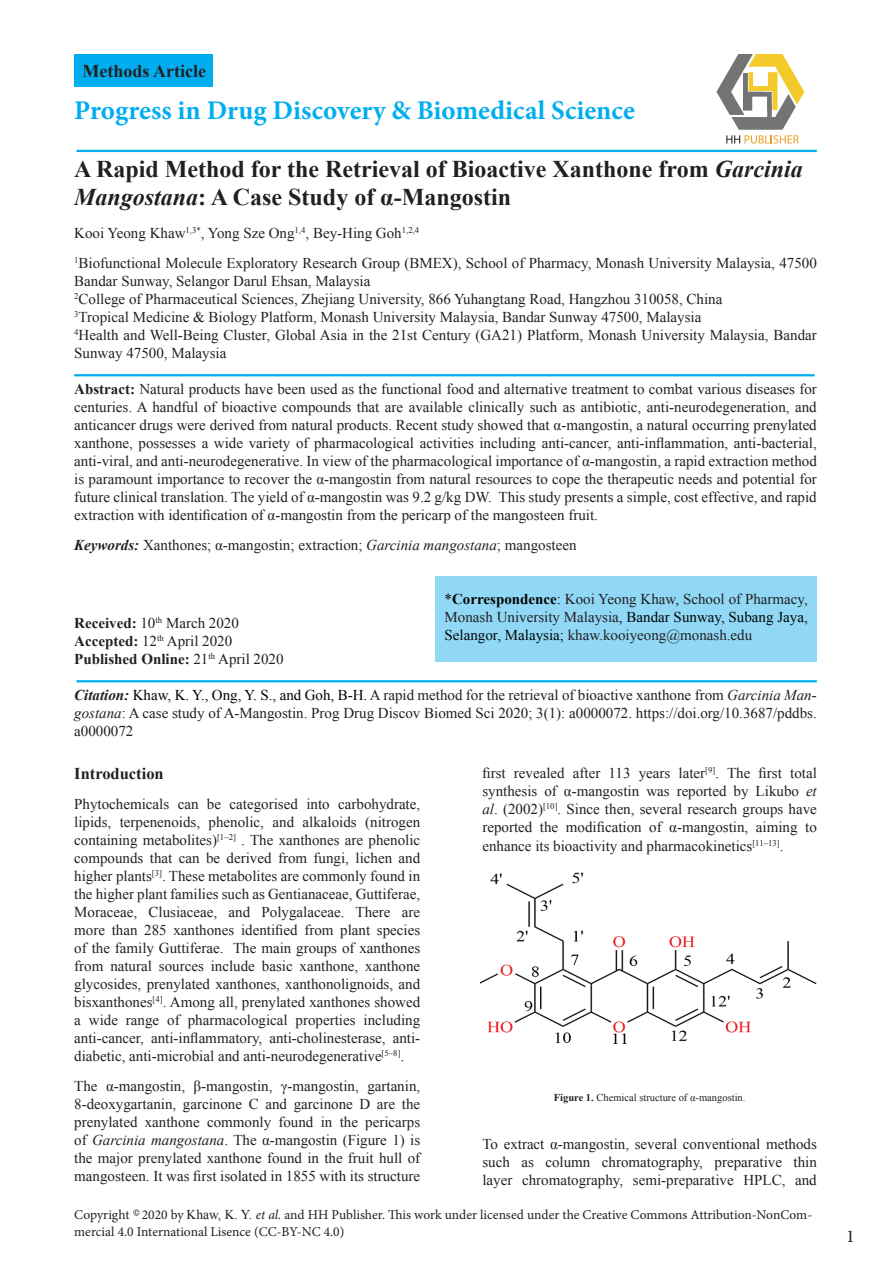
<style>
.page{position:relative;width:893px;height:1263px;background:#fff}
.page>*{position:absolute;margin:0;border:0;box-sizing:border-box;transform-origin:0 0}
.t1{font:700 27px "Minion Pro";color:#00aeef}
.t2{font:700 24px/28.8px "Times New Roman";color:#231f20}
.t3{font:700 18px "Times New Roman";color:#231f20}
.t4{font:18px "Minion Pro";color:#231f20}
.t5{font:700 16.5px "Times New Roman";color:#231f20}
.t6{font:15px/18px "Times New Roman";color:#231f20;text-align:justify}
.t7{font:700 15px/18px "Times New Roman";color:#231f20}
.t8{font:13.5px/16.2px "Minion Pro";color:#231f20}
.t9{font:10.5px "Times New Roman";color:#231f20}
.s1{font-style:italic}
.s2{font-weight:700}
.s3{font-weight:700;font-style:italic}
.s4{color:#040503}
.s5{font-weight:700;color:#040503}
.s6{font-weight:400}
.s7{font-family:"Times New Roman"}
</style>
<div class="page">
<svg style="left:716px;top:54px;width:88px;height:90px"></svg>
<hr style="left:76px;top:150px;width:741px;height:2px;background:#00aeef">
<div style="left:74px;top:55px;width:139px;height:32px;background:#00aeef"></div>
<hr style="left:74px;top:374px;width:740px;height:2px;background:#00aeef">
<hr style="left:76px;top:680px;width:741px;height:2px;background:#00aeef">
<svg style="left:134px;top:1209px;width:6px;height:6px"></svg>
<div style="left:436px;top:576px;width:381px;height:86px;background:#91d8f7"></div>
<img style="left:480px;top:872px;width:337px;height:192px">
<p class="t3" style="left:82px;top:58px;width:125px">Methods Article</p>
<h1 class="t1" style="left:74px;top:91px;width:562px">Progress in Drug Discovery &amp; Biomedical Science</h1>
<h2 class="t2" style="left:74px;top:154px;width:730px">A Rapid Method for the Retrieval of Bioactive Xanthone from <span class="s1">Garcinia<br>Mangostana</span>: A Case Study of α-Mangostin</h2>
<p class="t6" style="left:74px;top:218px;width:744px;line-height:30px">Kooi Yeong Khaw<sup>1,3*</sup>, Yong Sze Ong<sup>1,4</sup>, Bey-Hing Goh<sup>1,2,4<br>1</sup>Biofunctional Molecule Exploratory Research Group (BMEX), School of Pharmacy, Monash University Malaysia, 47500</p>
<p class="t6" style="left:74px;top:272px;width:744px;text-align:left">Bandar Sunway, Selangor Darul Ehsan, Malaysia<br><sup>2</sup>College of Pharmaceutical Sciences, Zhejiang University, 866 Yuhangtang Road, Hangzhou 310058, China<br><sup>3</sup>Tropical Medicine &amp; Biology Platform, Monash University Malaysia, Bandar Sunway 47500, Malaysia<br><sup>4</sup>Health and Well-Being Cluster, Global Asia in the 21st Century (GA21) Platform, Monash University Malaysia, Bandar Sunway 47500, Malaysia</p>
<p class="t6" style="left:74px;top:380px;width:744px"><span class="s2">Abstract:</span> Natural products have been used as the functional food and alternative treatment to combat various diseases for centuries. A handful of bioactive compounds that are available clinically such as antibiotic, anti-neurodegeneration, and anticancer drugs were derived from natural products. Recent study showed that α-mangostin, a natural occurring prenylated xanthone, possesses a wide variety of pharmacological activities including anti-cancer, anti-inflammation, anti-bacterial, anti-viral, and anti-neurodegenerative. In view of the pharmacological importance of α-mangostin, a rapid extraction method is paramount importance to recover the α-mangostin from natural resources to cope the therapeutic needs and potential for future clinical translation. The yield of α-mangostin was 9.2 g/kg DW. This study presents a simple, cost effective, and rapid extraction with identification of α-mangostin from the pericarp of the mangosteen fruit.</p>
<p class="t6" style="left:74px;top:536px;width:504px"><span class="s3">Keywords:</span> Xanthones; α-mangostin; extraction; <span class="s1">Garcinia mangostana</span>; mangosteen</p>
<p class="t6" style="left:445px;top:590px;width:365px"><span class="s4">*</span><span class="s5">Correspondence</span><span class="s4">:</span> Kooi Yeong Khaw<span class="s4">,</span> School of Pharmacy, Monash University Malaysia<span class="s4">, Bandar Sunway, Subang Jaya, Selangor, Malaysia;</span> khaw.kooiyeong@monash.edu</p>
<p class="t7" style="left:74px;top:614px;width:211px">Received: <span class="s6">10</span><sup>th</sup> <span class="s6">March 2020<br></span>Accepted: <span class="s6">12</span><sup>th</sup> <span class="s6">April 2020<br></span>Published Online: <span class="s6">21</span><sup>th</sup> <span class="s6">April 2020</span></p>
<p class="t6" style="left:74px;top:686px;width:744px"><span class="s3">Citation:</span> <span class="s4">Khaw, K. Y., Ong, Y. S., and Goh, B-H.</span> A rapid method for the retrieval of bioactive xanthone from <span class="s1">Garcinia Man&shy;gostana</span>: A case study of Α-Mangostin. Prog Drug Discov Biomed Sci 2020; 3(1): a0000072. https://doi.org/10.3687/pddbs. a0000072</p>
<p class="t5" style="left:74px;top:762px;width:91px">Introduction</p>
<p class="t6" style="left:74px;top:794px;width:347px">Phytochemicals can be categorised into carbohydrate, lipids, terpenenoids, phenolic, and alkaloids (nitrogen containing metabolites)<sup>[1–2]</sup> . The xanthones are phenolic compounds that can be derived from fungi, lichen and higher plants<sup>[3]</sup>. These metabolites are commonly found in the higher plant families such as Gentianaceae, Guttiferae, Moraceae, Clusiaceae, and Polygalaceae. There are more than 285 xanthones identified from plant species of the family Guttiferae. The main groups of xanthones from natural sources include basic xanthone, xanthone glycosides, prenylated xanthones, xanthonolignoids, and bisxanthones<sup>[4]</sup>. Among all, prenylated xanthones showed a wide range of pharmacological properties including anti-cancer, anti-inflammatory, anti-cholinesterase, anti&shy;diabetic, anti-microbial and anti-neurodegenerative<sup>[5–8]</sup>.</p>
<p class="t6" style="left:74px;top:1076px;width:347px">The α-mangostin, β-mangostin, γ-mangostin, gartanin, 8-deoxygartanin, garcinone C and garcinone D are the prenylated xanthone commonly found in the pericarps of <span class="s1">Garcinia mangostana</span>. The α-mangostin (Figure 1) is the major prenylated xanthone found in the fruit hull of mangosteen. It was first isolated in 1855 with its structure</p>
<p class="t6" style="left:482px;top:763px;width:336px">first revealed after 113 years later<sup>[9]</sup>. The first total synthesis of α-mangostin was reported by Likubo <span class="s1">et al</span>. (2002)<sup>[10]</sup>. Since then, several research groups have reported the modification of α-mangostin, aiming to</p>
<p class="t6" style="left:482px;top:837px;width:303px">enhance its bioactivity and pharmacokinetics<sup>[11–13]</sup>.</p>
<p class="t9" style="left:554px;top:1090px;width:193px"><span class="s2">Figure 1.</span> Chemical structure of α-mangostin.</p>
<p class="t6" style="left:482px;top:1134px;width:336px">To extract α-mangostin, several conventional methods such as column chromatography, preparative thin layer chromatography, semi-preparative HPLC, and</p>
<p class="t8" style="left:74px;top:1207px;width:739px">Copyright 2020 by <span class="s7">Khaw, K. Y.</span> <span class="s1">et al.</span> and HH Publisher. This work under licensed under the Creative Commons Attribution-NonCom&shy;mercial 4.0 International Lisence (CC-BY-NC 4.0)</p>
<p class="t4" style="left:846px;top:1224px;width:10px">1</p>
</div>
